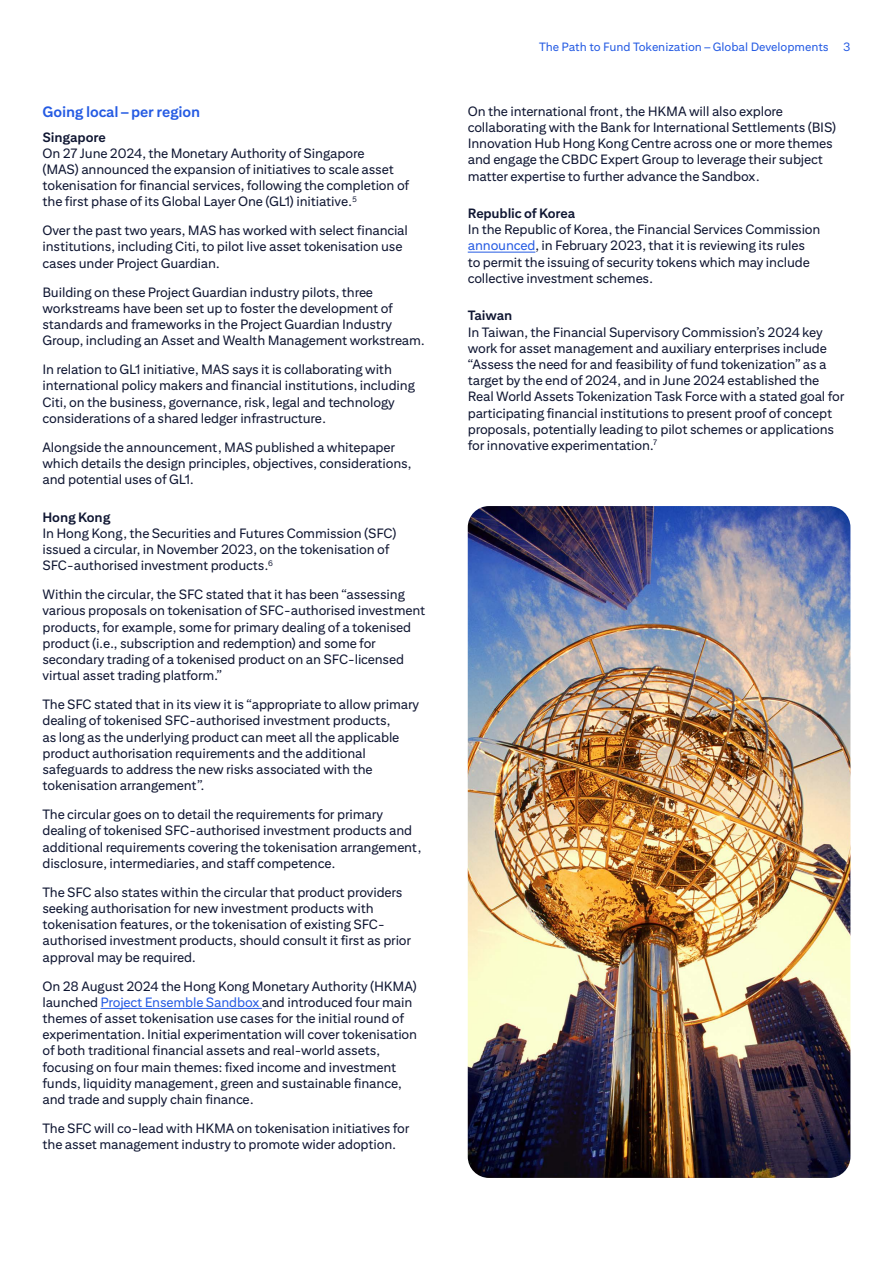
<style>
.page{position:relative;width:893px;height:1263px;background:#fff}
.page>*{position:absolute;margin:0;border:0;box-sizing:border-box;transform-origin:0 0}
.t1{font:700 15px "Citi Sans Text";letter-spacing:-.01em;color:#255be3}
.t2{font:13.5px/16.2px "Citi Sans Text";letter-spacing:-.01em;color:#0f1632}
.t3{font:700 13.5px "Citi Sans Text";letter-spacing:-.01em;color:#0f1632}
.t4{font:12px "Citi Sans Text";letter-spacing:-.005em;color:#255be3}
.s1{color:#255be3}
</style>
<div class="page">
<img style="left:468px;top:506px;width:382px;height:672px">
<hr style="left:468px;top:252px;width:67px;height:1px;background:#255be3">
<hr style="left:100px;top:1008px;width:162px;height:1px;background:#255be3">
<p class="t1" style="left:43px;top:103px;width:159px">Going local – per region</p>
<p class="t3" style="left:43px;top:129px;width:65px">Singapore</p>
<p class="t2" style="left:43px;top:145px;width:368px">On 27 June 2024, the Monetary Authority of Singapore<br>(MAS) announced the expansion of initiatives to scale asset tokenisation for financial services, following the completion of the first phase of its Global Layer One (GL1) initiative.<sup>5</sup></p>
<p class="t2" style="left:43px;top:222px;width:367px">Over the past two years, MAS has worked with select financial institutions, including Citi, to pilot live asset tokenisation use cases under Project Guardian.</p>
<p class="t2" style="left:43px;top:283px;width:384px">Building on these Project Guardian industry pilots, three workstreams have been set up to foster the development of standards and frameworks in the Project Guardian Industry Group, including an Asset and Wealth Management workstream.</p>
<p class="t2" style="left:43px;top:361px;width:374px">In relation to GL1 initiative, MAS says it is collaborating with international policy makers and financial institutions, including Citi, on the business, governance, risk, legal and technology considerations of a shared ledger infrastructure.</p>
<p class="t2" style="left:43px;top:439px;width:370px">Alongside the announcement, MAS published a whitepaper which details the design principles, objectives, considerations, and potential uses of GL1.</p>
<p class="t3" style="left:43px;top:509px;width:69px">Hong Kong</p>
<p class="t2" style="left:43px;top:525px;width:356px">In Hong Kong, the Securities and Futures Commission (SFC) issued a circular, in November 2023, on the tokenisation of<br>SFC-authorised investment products.<sup>6</sup></p>
<p class="t2" style="left:43px;top:586px;width:384px">Within the circular, the SFC stated that it has been “assessing various proposals on tokenisation of SFC-authorised investment products, for example, some for primary dealing of a tokenised product (i.e., subscription and redemption) and some for secondary trading of a tokenised product on an SFC-licensed virtual asset trading platform.”</p>
<p class="t2" style="left:43px;top:696px;width:378px">The SFC stated that in its view it is “appropriate to allow primary dealing of tokenised SFC-authorised investment products,<br>as long as the underlying product can meet all the applicable product authorisation requirements and the additional safeguards to address the new risks associated with the tokenisation arrangement”.</p>
<p class="t2" style="left:43px;top:806px;width:380px">The circular goes on to detail the requirements for primary dealing of tokenised SFC-authorised investment products and additional requirements covering the tokenisation arrangement, disclosure, intermediaries, and staff competence.</p>
<p class="t2" style="left:43px;top:883px;width:370px">The SFC also states within the circular that product providers seeking authorisation for new investment products with tokenisation features, or the tokenisation of existing SFC&shy;authorised investment products, should consult it first as prior approval may be required.</p>
<p class="t2" style="left:43px;top:977px;width:376px">On 28 August 2024 the Hong Kong Monetary Authority (HKMA) launched <span class="s1">Project Ensemble Sandbox</span> and introduced four main themes of asset tokenisation use cases for the initial round of experimentation. Initial experimentation will cover tokenisation of both traditional financial assets and real-world assets, focusing on four main themes: fixed income and investment funds, liquidity management, green and sustainable finance, and trade and supply chain finance.</p>
<p class="t2" style="left:43px;top:1120px;width:369px">The SFC will co-lead with HKMA on tokenisation initiatives for the asset management industry to promote wider adoption.</p>
<p class="t4" style="left:539px;top:40px;width:313px">The Path to Fund Tokenization – Global Developments 3</p>
<p class="t2" style="left:468px;top:103px;width:370px">On the international front, the HKMA will also explore collaborating with the Bank for International Settlements (BIS)<br>Innovation Hub Hong Kong Centre across one or more themes and engage the CBDC Expert Group to leverage their subject matter expertise to further advance the Sandbox.</p>
<p class="t3" style="left:468px;top:205px;width:109px">Republic of Korea</p>
<p class="t2" style="left:468px;top:221px;width:354px">In the Republic of Korea, the Financial Services Commission <span class="s1">announced</span>, in February 2023, that it is reviewing its rules to permit the issuing of security tokens which may include collective investment schemes.</p>
<p class="t3" style="left:468px;top:307px;width:46px">Taiwan</p>
<p class="t2" style="left:468px;top:323px;width:378px">In Taiwan, the Financial Supervisory Commission’s 2024 key work for asset management and auxiliary enterprises include “Assess the need for and feasibility of fund tokenization” as a target by the end of 2024, and in June 2024 established the Real World Assets Tokenization Task Force with a stated goal for participating financial institutions to present proof of concept proposals, potentially leading to pilot schemes or applications for innovative experimentation.<sup>7</sup></p>
</div>
